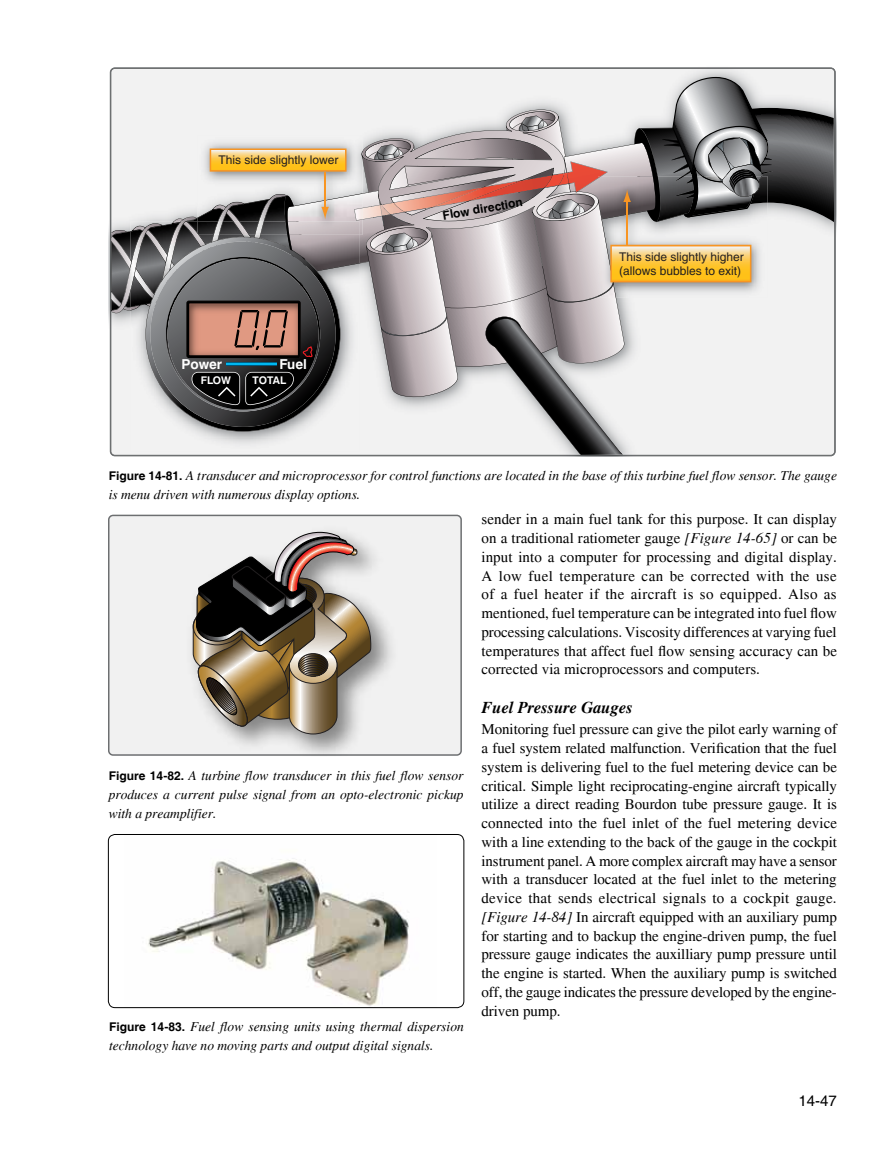
<style>
.page{position:relative;width:891px;height:1161px;background:#fff}
.page>*{position:absolute;margin:0;border:0;box-sizing:border-box;transform-origin:0 0}
.t1{font:italic 700 16.5px "Times";color:#000}
.t2{font:15px/18.8px "Times";color:#000;text-align:justify}
.t3{font:15px "Helvetica";color:#000}
.t4{font:700 13.65px "Swiss 721 BT";color:#fff}
.t5{font:italic 13.5px/18.8px "Times";color:#000}
.t6{font:12px/14.4px "Helvetica";color:#231f20}
.t7{font:700 12px "Swiss 721 BT";color:#000}
.t8{font:700 10.5px "Swiss 721 BT";color:#fff}
.s1{font-family:"Helvetica";font-weight:700;font-style:normal;font-size:12px}
.s2{font-style:italic}
</style>
<div class="page">
<div style="left:108px;top:514px;width:354px;height:242px;background:#f1f1f1"></div>
<img style="left:180px;top:519px;width:225px;height:237px">
<svg style="left:193px;top:532px;width:178px;height:202px;background:#8f8375"></svg>
<img style="left:148px;top:858px;width:261px;height:148px">
<div style="left:108px;top:834px;width:356px;height:174px;border:1px solid #000;border-radius:7px"></div>
<img style="left:110px;top:67px;width:726px;height:389px">
<svg style="left:111px;top:77px;width:723px;height:379px"></svg>
<p class="t6" style="left:219px;top:153px;width:122px">This side slightly lower</p>
<p class="t4" style="left:181px;top:356px;width:42px">Power</p>
<p class="t4" style="left:279px;top:356px;width:29px">Fuel</p>
<p class="t8" style="left:201px;top:373px;width:32px">FLOW</p>
<p class="t8" style="left:253px;top:373px;width:35px">TOTAL</p>
<p class="t7" style="left:442px;top:208px;width:82px;rotate:-10deg">Flow direction</p>
<p class="t6" style="left:619px;top:250px;width:126px">This side slightly higher (allows bubbles to exit)</p>
<p class="t5" style="left:109px;top:467px;width:730px"><span class="s1">Figure 14-81.</span> A transducer and microprocessor for control functions are located in the base of this turbine fuel flow sensor. The gauge is menu driven with numerous display options.</p>
<p class="t5" style="left:109px;top:766px;width:356px;text-align:justify"><span class="s1">Figure 14-82.</span> A turbine flow transducer in this fuel flow sensor produces a current pulse signal from an opto-electronic pickup with a preamplifier.</p>
<p class="t5" style="left:109px;top:1017px;width:356px"><span class="s1">Figure 14-83.</span> Fuel flow sensing units using thermal dispersion technology have no moving parts and output digital signals.</p>
<p class="t2" style="left:482px;top:510px;width:357px">sender in a main fuel tank for this purpose. It can display on a traditional ratiometer gauge <span class="s2">[Figure 14-65]</span> or can be input into a computer for processing and digital display.<br>A low fuel temperature can be corrected with the use of a fuel heater if the aircraft is so equipped. Also as mentioned, fuel temperature can be integrated into fuel flow processing calculations. Viscosity differences at varying fuel temperatures that affect fuel flow sensing accuracy can be corrected via microprocessors and computers.</p>
<p class="t1" style="left:482px;top:697px;width:153px">Fuel Pressure Gauges</p>
<p class="t2" style="left:482px;top:720px;width:357px">Monitoring fuel pressure can give the pilot early warning of a fuel system related malfunction. Verification that the fuel system is delivering fuel to the fuel metering device can be critical. Simple light reciprocating-engine aircraft typically utilize a direct reading Bourdon tube pressure gauge. It is connected into the fuel inlet of the fuel metering device with a line extending to the back of the gauge in the cockpit instrument panel. A more complex aircraft may have a sensor with a transducer located at the fuel inlet to the metering device that sends electrical signals to a cockpit gauge. <span class="s2">[Figure 14-84]</span> In aircraft equipped with an auxiliary pump for starting and to backup the engine-driven pump, the fuel pressure gauge indicates the auxilliary pump pressure until the engine is started. When the auxiliary pump is switched off, the gauge indicates the pressure developed by the engine&shy;driven pump.</p>
<p class="t3" style="left:799px;top:1092px;width:40px">14-47</p>
</div>
